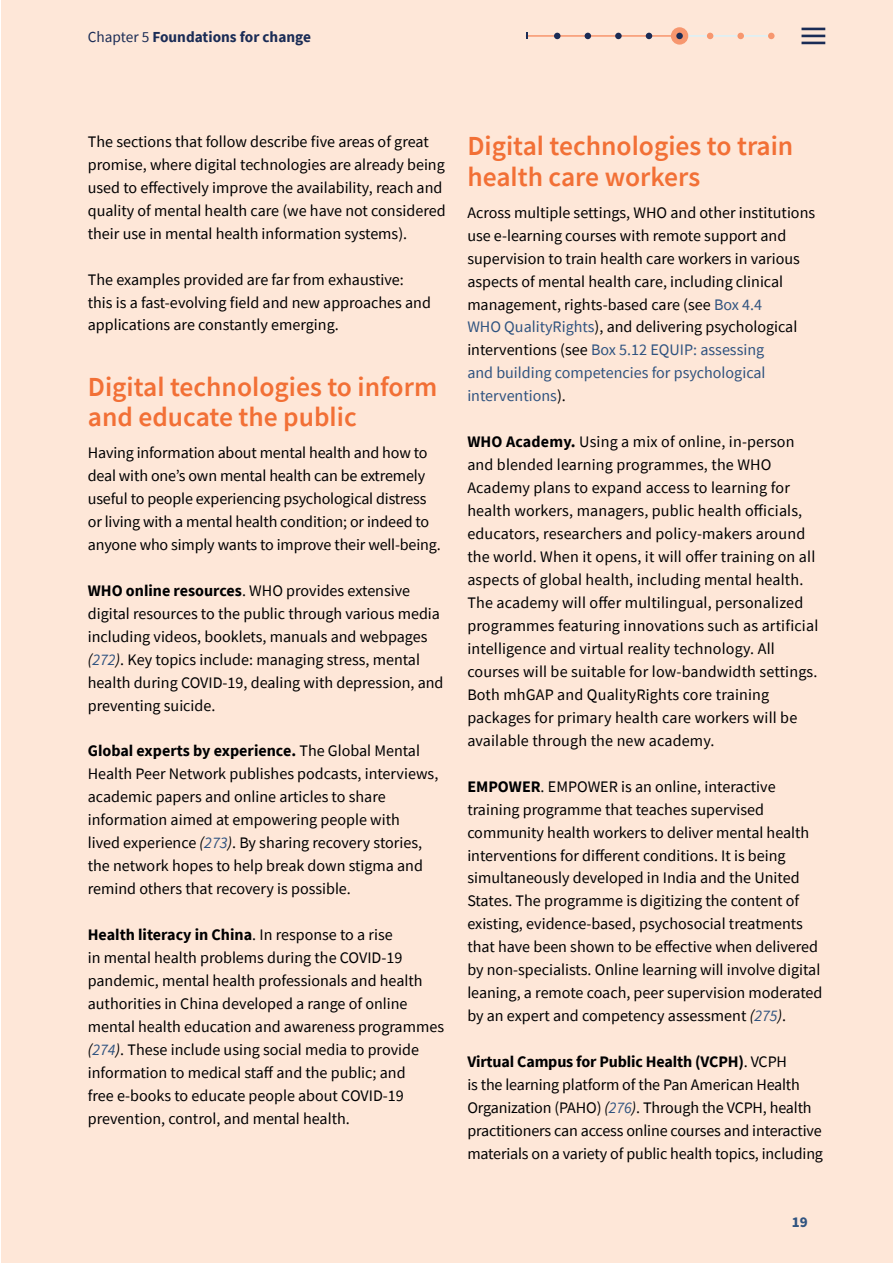
<style>
.page{position:relative;width:893px;height:1263px;background:#fff}
.page>*{position:absolute;margin:0;border:0;box-sizing:border-box;transform-origin:0 0}
.t1{font:600 27.6px/30.6px "Source Sans Pro";color:#f27036}
.t2{font:16.05px/23px "Source Sans Pro";color:#000001}
.t3{font:700 15.3px "Source Sans Pro";color:#1a2c56}
.t4{font:700 15px "Source Sans Pro";color:#315480}
.s1{font-weight:400}
.s2{font-weight:700}
.s3{font-style:italic}
.s4{font-style:italic;color:#2f5380}
.s5{color:#2f5380}
</style>
<div class="page">
<div style="left:1px;top:0;width:892px;height:1263px;background:#fee7d8"></div>
<hr style="left:801px;top:42px;width:24px;height:2px;background:#1a2c56">
<hr style="left:801px;top:28px;width:24px;height:2px;background:#1a2c56">
<hr style="left:801px;top:35px;width:24px;height:2px;background:#1a2c56">
<hr style="left:680px;top:35px;width:90px;height:2px;background:#dbf1f8">
<div style="left:671px;top:27px;width:17px;height:18px;background:#f7976f;border-radius:50%"></div>
<hr style="left:526px;top:35px;width:154px;height:2px;background:#f7976f">
<svg style="left:554px;top:33px;width:6px;height:6px"></svg>
<svg style="left:707px;top:33px;width:6px;height:6px"></svg>
<svg style="left:646px;top:33px;width:6px;height:6px"></svg>
<svg style="left:768px;top:33px;width:6px;height:6px"></svg>
<svg style="left:585px;top:33px;width:6px;height:6px"></svg>
<div style="left:615px;top:33px;width:7px;height:6px;background:#1a2c56;border-radius:50%"></div>
<div style="left:737px;top:33px;width:7px;height:6px;background:#f7976f;border-radius:50%"></div>
<div style="left:676px;top:33px;width:7px;height:6px;background:#1a2c56;border-radius:50%"></div>
<p class="t3" style="left:88px;top:26px;width:225px"><span class="s1">Chapter 5</span> Foundations for change</p>
<p class="t2" style="left:88px;top:130px;width:359px">The sections that follow describe five areas of great promise, where digital technologies are already being used to effectively improve the availability, reach and quality of mental health care (we have not considered their use in mental health information systems).</p>
<p class="t2" style="left:88px;top:268px;width:345px">The examples provided are far from exhaustive: this is a fast-evolving field and new approaches and applications are constantly emerging.</p>
<h1 class="t1" style="left:88px;top:371px;width:351px">Digital technologies to inform and educate the public</h1>
<p class="t2" style="left:88px;top:441px;width:354px">Having information about mental health and how to deal with one’s own mental health can be extremely useful to people experiencing psychological distress or living with a mental health condition; or indeed to anyone who simply wants to improve their well-being.</p>
<p class="t2" style="left:88px;top:579px;width:357px"><span class="s2">WHO online resources</span>. WHO provides extensive digital resources to the public through various media including videos, booklets, manuals and webpages <span class="s3">(</span><span class="s4">272</span><span class="s3">)</span>. Key topics include: managing stress, mental health during COVID-19, dealing with depression, and preventing suicide.</p>
<p class="t2" style="left:88px;top:739px;width:352px"><span class="s2">Global experts by experience.</span> The Global Mental Health Peer Network publishes podcasts, interviews, academic papers and online articles to share information aimed at empowering people with<br>lived experience <span class="s3">(</span><span class="s4">273</span><span class="s3">)</span>. By sharing recovery stories, the network hopes to help break down stigma and remind others that recovery is possible.</p>
<p class="t2" style="left:88px;top:923px;width:358px"><span class="s2">Health literacy in China</span>. In response to a rise<br>in mental health problems during the COVID-19 pandemic, mental health professionals and health authorities in China developed a range of online mental health education and awareness programmes <span class="s3">(</span><span class="s4">274</span><span class="s3">)</span>. These include using social media to provide information to medical staff and the public; and<br>free e-books to educate people about COVID-19 prevention, control, and mental health.</p>
<h1 class="t1" style="left:467px;top:131px;width:328px">Digital technologies to train health care workers</h1>
<p class="t2" style="left:467px;top:201px;width:349px">Across multiple settings, WHO and other institutions use e-learning courses with remote support and supervision to train health care workers in various aspects of mental health care, including clinical management, rights-based care (see <span class="s5">Box 4.4<br>WHO QualityRights</span>), and delivering psychological interventions (see <span class="s5">Box 5.12 EQUIP: assessing<br>and building competencies for psychological interventions</span>).</p>
<p class="t2" style="left:467px;top:430px;width:352px"><span class="s2">WHO Academy.</span> Using a mix of online, in-person and blended learning programmes, the WHO Academy plans to expand access to learning for health workers, managers, public health officials, educators, researchers and policy-makers around the world. When it opens, it will offer training on all aspects of global health, including mental health.<br>The academy will offer multilingual, personalized programmes featuring innovations such as artificial intelligence and virtual reality technology. All courses will be suitable for low-bandwidth settings.<br>Both mhGAP and QualityRights core training packages for primary health care workers will be available through the new academy.</p>
<p class="t2" style="left:467px;top:775px;width:357px"><span class="s2">EMPOWER</span>. EMPOWER is an online, interactive training programme that teaches supervised community health workers to deliver mental health interventions for different conditions. It is being simultaneously developed in India and the United States. The programme is digitizing the content of existing, evidence-based, psychosocial treatments that have been shown to be effective when delivered by non-specialists. Online learning will involve digital leaning, a remote coach, peer supervision moderated by an expert and competency assessment <span class="s3">(</span><span class="s4">275</span><span class="s3">)</span>.</p>
<p class="t2" style="left:467px;top:1050px;width:357px"><span class="s2">Virtual Campus for Public Health (VCPH)</span>. VCPH<br>is the learning platform of the Pan American Health Organization (PAHO) <span class="s3">(</span><span class="s4">276</span><span class="s3">)</span>. Through the VCPH, health practitioners can access online courses and interactive materials on a variety of public health topics, including</p>
<p class="t4" style="left:792px;top:1212px;width:17px">19</p>
</div>
